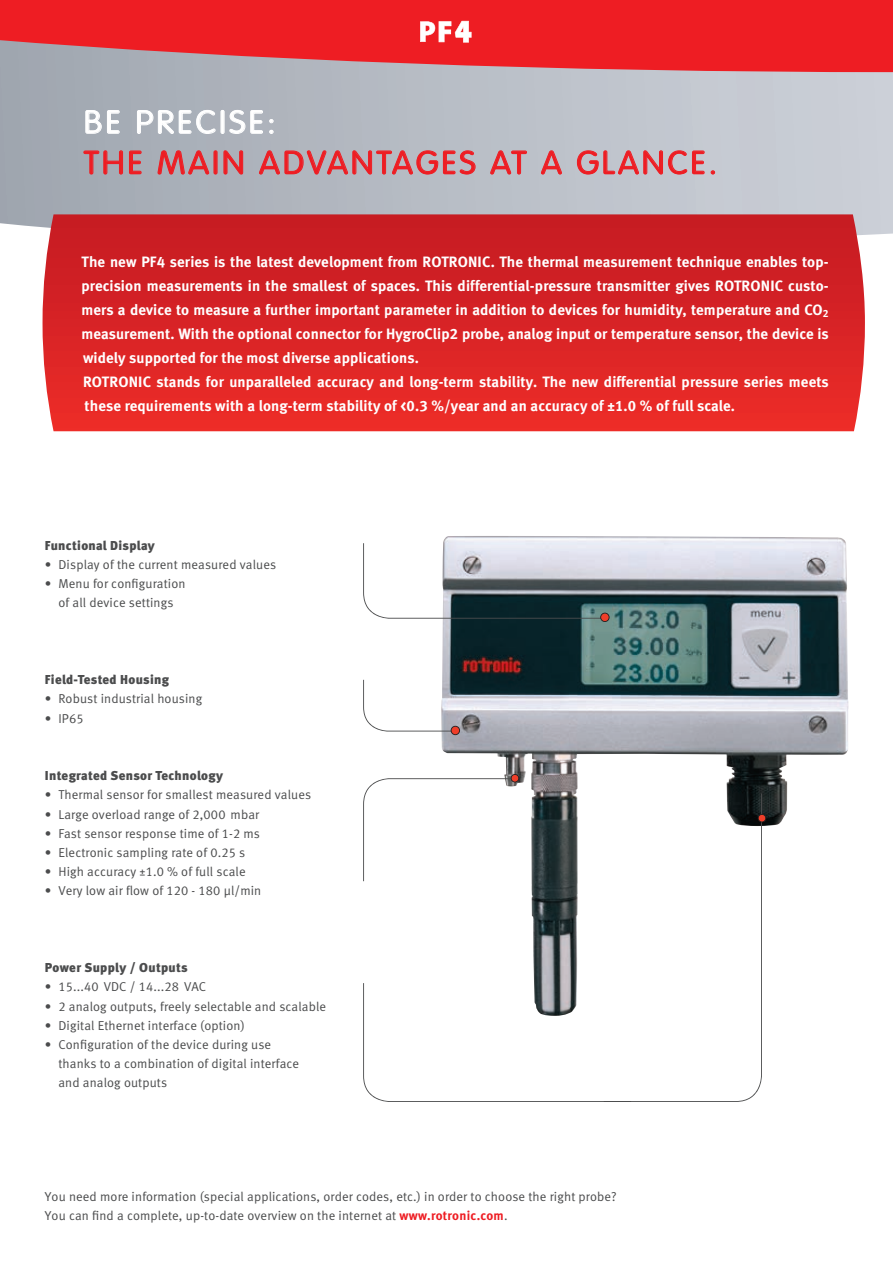
<style>
.page{position:relative;width:893px;height:1263px;background:#fff}
.page>*{position:absolute;margin:0;border:0;box-sizing:border-box;transform-origin:0 0}
.t1{font:300 32.1px "VAG Rounded LT";letter-spacing:.09em;color:#ee1d23;scale:1.05 1}
.t2{font:300 31.95px "VAG Rounded LT";letter-spacing:.09em;color:#fff;scale:1.08 1}
.t3{font:15px/24px "Meta Bold LF";letter-spacing:.01em;color:#fff}
.t4{font:12.9px/19.2px "Meta Normal LF";letter-spacing:.01em;color:#4b4c4d}
.t5{font:12.9px "Meta Black LF";letter-spacing:.025em;color:#4b4c4d}
.s1{font-family:"Meta Bold LF";color:#ee1d23}
</style>
<div class="page">
<svg style="left:0;top:72px;width:893px;height:163px;background:#b7bdc5"></svg>
<svg style="left:0;top:0;width:893px;height:72px;background:#e43238"></svg>
<img style="left:441px;top:536px;width:407px;height:447px">
<svg style="left:604px;top:793px;width:158px;height:309px"></svg>
<svg style="left:363px;top:680px;width:97px;height:55px"></svg>
<svg style="left:363px;top:543px;width:247px;height:79px"></svg>
<svg style="left:363px;top:983px;width:268px;height:119px"></svg>
<svg style="left:758px;top:814px;width:8px;height:8px"></svg>
<svg style="left:363px;top:774px;width:156px;height:107px"></svg>
<svg style="left:43px;top:214px;width:822px;height:217px;background:#d82527"></svg>
<svg style="left:85px;top:110px;width:35px;height:24px"></svg>
<svg style="left:137px;top:110px;width:79px;height:24px;background:#bbc0c7"></svg>
<div style="left:221px;top:110px;width:3px;height:24px;border:1px solid #fff;border-radius:2px"></div>
<svg style="left:229px;top:110px;width:34px;height:24px"></svg>
<svg style="left:269px;top:130px;width:4px;height:4px"></svg>
<svg style="left:269px;top:119px;width:4px;height:4px"></svg>
<svg style="left:83px;top:150px;width:40px;height:25px"></svg>
<svg style="left:129px;top:150px;width:13px;height:25px"></svg>
<svg style="left:157px;top:144px;width:52px;height:31px;background:#b5959d"></svg>
<div style="left:214px;top:150px;width:3px;height:24px;border:1px solid #ee1d23"></div>
<svg style="left:223px;top:150px;width:20px;height:25px"></svg>
<svg style="left:259px;top:150px;width:217px;height:25px;background:#bf99a1"></svg>
<svg style="left:490px;top:150px;width:37px;height:25px"></svg>
<svg style="left:541px;top:150px;width:21px;height:25px"></svg>
<svg style="left:577px;top:150px;width:128px;height:25px;background:#c9a4ac"></svg>
<svg style="left:711px;top:170px;width:4px;height:4px"></svg>
<svg style="left:420px;top:21px;width:51px;height:22px"></svg>
<h2 class="t2" style="left:84px;top:104px;width:179px">BE PRECISE:</h2>
<h1 class="t1" style="left:84px;top:144px;width:605px">THE MAIN ADVANTAGES AT A GLANCE.</h1>
<p class="t3" style="left:81px;top:250px;width:749px">The new PF4 series is the latest development from ROTRONIC. The thermal measurement technique enables top&shy;precision measurements in the smallest of spaces. This differential-pressure transmitter gives ROTRONIC custo&shy;mers a device to measure a further important parameter in addition to devices for humidity, temperature and CO<sub>2 </sub>measurement. With the optional connector for HygroClip2 probe, analog input or temperature sensor, the device is widely supported for the most diverse applications.<br>ROTRONIC stands for unparalleled accuracy and long-term stability. The new differential pressure series meets these requirements with a long-term stability of &lt;0.3 %/year and an accuracy of ±1.0 % of full scale.</p>
<p class="t5" style="left:45px;top:538px;width:111px">Functional Display</p>
<p class="t4" style="left:45px;top:555px;width:233px">• Display of the current measured values</p>
<p class="t4" style="left:45px;top:574px;width:142px;text-align:center">• Menu for configuration of all device settings</p>
<p class="t5" style="left:45px;top:672px;width:125px">Field-Tested Housing</p>
<p class="t4" style="left:45px;top:689px;width:159px">• Robust industrial housing</p>
<p class="t4" style="left:45px;top:708px;width:40px">• IP65</p>
<p class="t5" style="left:45px;top:768px;width:180px">Integrated Sensor Technology</p>
<p class="t4" style="left:45px;top:785px;width:268px">• Thermal sensor for smallest measured values</p>
<p class="t4" style="left:45px;top:804px;width:216px">• Large overload range of 2,000 mbar</p>
<p class="t4" style="left:45px;top:824px;width:217px">• Fast sensor response time of 1-2 ms</p>
<p class="t4" style="left:45px;top:843px;width:202px">• Electronic sampling rate of 0.25 s</p>
<p class="t4" style="left:45px;top:862px;width:202px">• High accuracy ±1.0 % of full scale</p>
<p class="t4" style="left:45px;top:881px;width:218px">• Very low air flow of 120 - 180 µl/min</p>
<p class="t5" style="left:45px;top:960px;width:144px">Power Supply / Outputs</p>
<p class="t4" style="left:45px;top:977px;width:163px">• 15...40 VDC / 14...28 VAC</p>
<p class="t4" style="left:45px;top:996px;width:283px">• 2 analog outputs, freely selectable and scalable</p>
<p class="t4" style="left:45px;top:1016px;width:201px">• Digital Ethernet interface (option)</p>
<p class="t4" style="left:58px;top:1035px;width:242px;text-indent:-13px">• Configuration of the device during use thanks to a combination of digital interface and analog outputs</p>
<p class="t4" style="left:45px;top:1187px;width:573px">You need more information (special applications, order codes, etc.) in order to choose the right probe?<br>You can find a complete, up-to-date overview on the internet at <span class="s1">www.rotronic.com</span>.</p>
</div>
